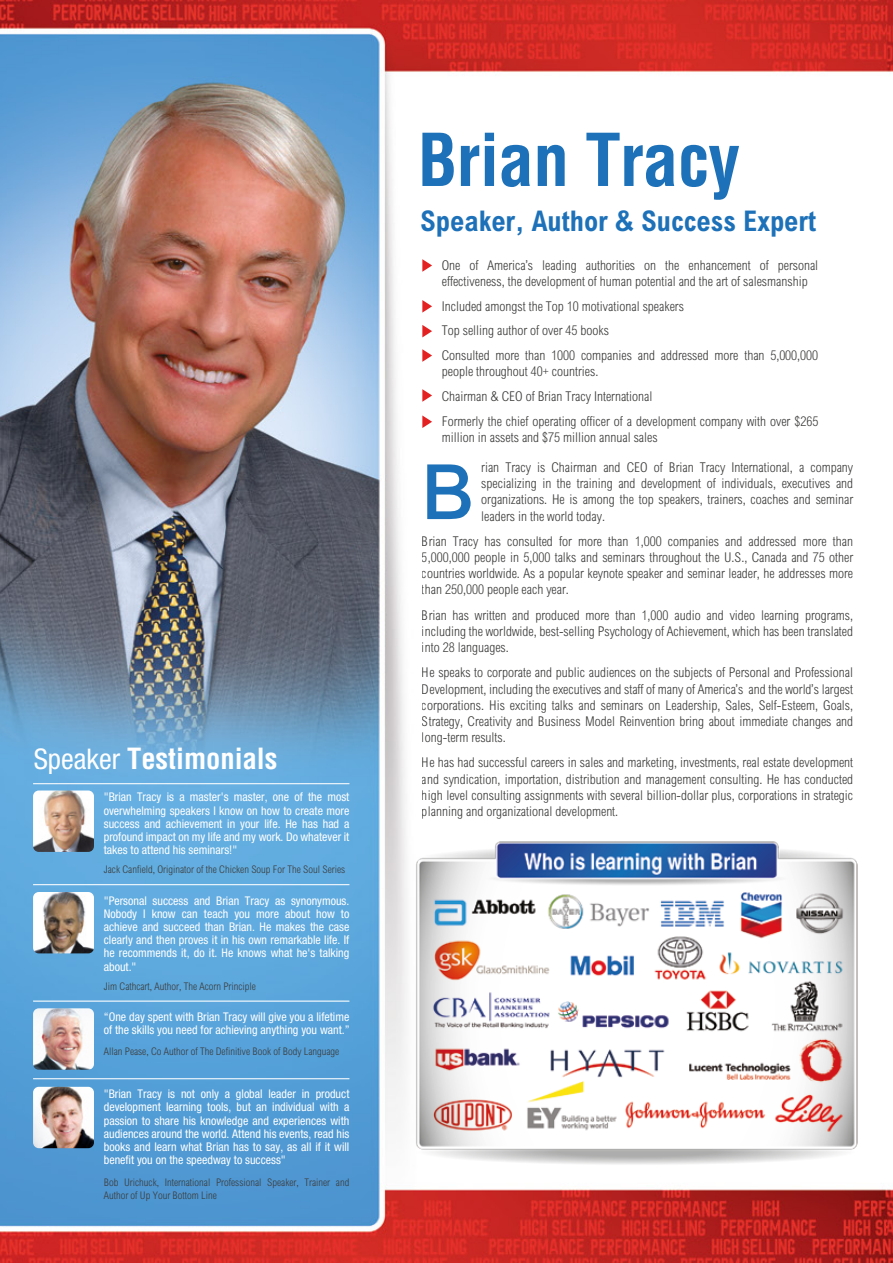
<style>
.page{position:relative;width:893px;height:1263px;background:#fff}
.page>*{position:absolute;margin:0;border:0;box-sizing:border-box;transform-origin:0 0}
.t1{font:500 76.35px "Arial MT Std";color:#1d71b8}
.t2{font:700 condensed 70.95px "Helvetica";letter-spacing:-.01em;color:#1d71b8}
.t3{font:700 condensed 28.5px "Arial MT Std";color:#1d71b8}
.t4{font:700 condensed 28.5px "Helvetica";color:#fff}
.t5{font:300 condensed 13.5px/16.2px "Arial MT Std";color:#3c3c3b;text-align:justify}
.t6{font:condensed 12px/13.2px "Helvetica Neue LT Std";color:#fff;text-align:justify}
.t7{font:300 condensed 10.5px/13.2px "Arial MT Std";color:#3c3c3b}
.s1{font-family:"Helvetica Neue LT Std";font-weight:400}
</style>
<div class="page">
<img style="left:0;top:0;width:893px;height:1263px">
<div style="left:425px;top:462px;width:56px;height:57px;background:#fff"></div>
<svg style="left:422px;top:259px;width:10px;height:13px"></svg>
<svg style="left:422px;top:300px;width:10px;height:13px"></svg>
<svg style="left:422px;top:325px;width:10px;height:12px"></svg>
<svg style="left:422px;top:415px;width:10px;height:13px"></svg>
<svg style="left:422px;top:349px;width:10px;height:13px"></svg>
<svg style="left:422px;top:389px;width:10px;height:13px"></svg>
<img style="left:394px;top:822px;width:481px;height:354px">
<img style="left:33px;top:1087px;width:61px;height:61px">
<img style="left:33px;top:1008px;width:61px;height:62px">
<img style="left:33px;top:790px;width:61px;height:62px">
<img style="left:33px;top:892px;width:61px;height:61px">
<hr style="left:33px;top:1001px;width:316px;height:1px;background:#fff">
<hr style="left:33px;top:884px;width:316px;height:1px;background:#fff">
<hr style="left:33px;top:783px;width:316px;height:1px;background:#fff">
<hr style="left:33px;top:1078px;width:316px;height:1px;background:#fff">
<h3 class="t4" style="left:34px;top:740px;width:245px"><span class="s1">Speaker</span> Testimonials</h3>
<p class="t6" style="left:104px;top:790px;width:247px">"Brian Tracy is a master's master, one of the most overwhelming speakers I know on how to create more success and achievement in your life. He has had a profound impact on my life and my work. Do whatever it takes to attend his seminars!"</p>
<p class="t7" style="left:104px;top:863px;width:243px">Jack Canfield, Originator of the Chicken Soup For The Soul Series</p>
<p class="t6" style="left:104px;top:894px;width:247px">"Personal success and Brian Tracy as synonymous.<br>Nobody I know can teach you more about how to achieve and succeed than Brian. He makes the case clearly and then proves it in his own remarkable life. If he recommends it, do it. He knows what he's talking about."</p>
<p class="t7" style="left:104px;top:979px;width:154px">Jim Cathcart, Author, The Acorn Principle</p>
<p class="t6" style="left:104px;top:1010px;width:247px">“One day spent with Brian Tracy will give you a lifetime of the skills you need for achieving anything you want.”</p>
<p class="t7" style="left:104px;top:1045px;width:237px">Allan Pease, Co Author of The Definitive Book of Body Language</p>
<p class="t6" style="left:104px;top:1087px;width:247px">"Brian Tracy is not only a global leader in product development learning tools, but an individual with a passion to share his knowledge and experiences with audiences around the world. Attend his events, read his books and learn what Brian has to say, as all if it will benefit you on the speedway to success"</p>
<p class="t7" style="left:104px;top:1175px;width:247px">Bob Urichuck, International Professional Speaker, Trainer and<br>Author of Up Your Bottom Line</p>
<h2 class="t2" style="left:418px;top:116px;width:324px">Brian Tracy</h2>
<h3 class="t3" style="left:420px;top:204px;width:397px">Speaker, Author &amp; Success Expert</h3>
<p class="t5" style="left:442px;top:257px;width:378px">One of America’s leading authorities on the enhancement of personal effectiveness, the development of human potential and the art of salesmanship</p>
<p class="t5" style="left:442px;top:293px;width:378px;line-height:24.8px;text-align:left">Included amongst the Top 10 motivational speakers<br>Top selling author of over 45 books<br>Consulted more than 1000 companies and addressed more than 5,000,000</p>
<p class="t5" style="left:442px;top:359px;width:378px;line-height:24.8px;text-align:left">people throughout 40+ countries.<br>Chairman &amp; CEO of Brian Tracy International<br>Formerly the chief operating officer of a development company with over $265</p>
<p class="t5" style="left:442px;top:429px;width:217px">million in assets and $75 million annual sales</p>
<p class="t5" style="left:481px;top:459px;width:373px">rian Tracy is Chairman and CEO of Brian Tracy International, a company specializing in the training and development of individuals, executives and organizations. He is among the top speakers, trainers, coaches and seminar leaders in the world today.</p>
<p class="t5" style="left:422px;top:533px;width:433px">Brian Tracy has consulted for more than 1,000 companies and addressed more than 5,000,000 people in 5,000 talks and seminars throughout the U.S., Canada and 75 other countries worldwide. As a popular keynote speaker and seminar leader, he addresses more than 250,000 people each year.</p>
<p class="t5" style="left:422px;top:607px;width:433px">Brian has written and produced more than 1,000 audio and video learning programs, including the worldwide, best-selling Psychology of Achievement, which has been translated into 28 languages.</p>
<p class="t5" style="left:422px;top:664px;width:433px">He speaks to corporate and public audiences on the subjects of Personal and Professional Development, including the executives and staff of many of America’s and the world’s largest corporations. His exciting talks and seminars on Leadership, Sales, Self-Esteem, Goals, Strategy, Creativity and Business Model Reinvention bring about immediate changes and long-term results.</p>
<p class="t5" style="left:422px;top:754px;width:433px">He has had successful careers in sales and marketing, investments, real estate development and syndication, importation, distribution and management consulting. He has conducted high level consulting assignments with several billion-dollar plus, corporations in strategic planning and organizational development.</p>
<h1 class="t1" style="left:421px;top:447px;width:55px">B</h1>
</div>
